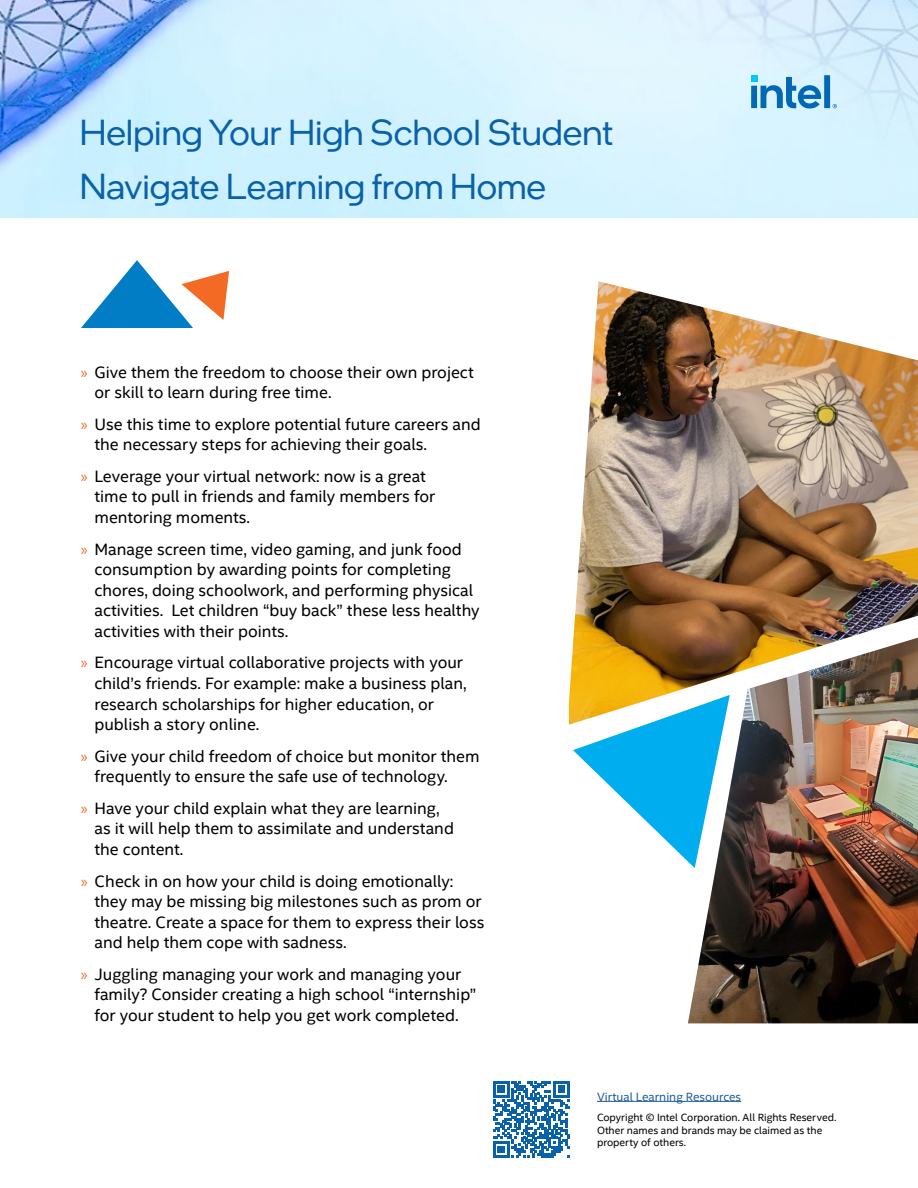
<style>
.page{position:relative;width:918px;height:1188px;background:#fff}
.page>*{position:absolute;margin:0;border:0;box-sizing:border-box;transform-origin:0 0}
.t1{font:36px/54px "Intel One Display";color:#0961a9}
.t2{font:16.5px/20.7px "Intel Clear";color:#000}
.t3{font:12px "Intel Clear";color:#215e9e}
.t4{font:10.5px/12.6px "Intel Clear";color:#000}
.s1{font-family:"Myriad Pro";color:#f26a24}
</style>
<div class="page">
<img style="left:0;top:0;width:918px;height:218px">
<hr style="left:597px;top:1101px;width:144px;height:1px;background:#215e9e">
<svg style="left:751px;top:75px;width:86px;height:34px;background:#7cb9e0"></svg>
<img style="left:569px;top:281px;width:349px;height:444px">
<svg style="left:573px;top:695px;width:115px;height:167px"></svg>
<svg style="left:81px;top:260px;width:148px;height:68px"></svg>
<svg style="left:493px;top:1081px;width:77px;height:77px"></svg>
<img style="left:688px;top:638px;width:230px;height:385px">
<h1 class="t1" style="left:80px;top:105px;width:535px">Helping Your High School Student<br>Navigate Learning from Home</h1>
<p class="t2" style="left:94px;top:361px;width:381px;text-indent:-13px"><span class="s1">»</span> Give them the freedom to choose their own project or skill to learn during free time.</p>
<p class="t2" style="left:94px;top:413px;width:388px;text-indent:-13px"><span class="s1">»</span> Use this time to explore potential future careers and the necessary steps for achieving their goals.</p>
<p class="t2" style="left:94px;top:465px;width:342px;text-indent:-13px"><span class="s1">»</span> Leverage your virtual network: now is a great time to pull in friends and family members for mentoring moments.</p>
<p class="t2" style="left:94px;top:538px;width:387px;text-indent:-13px"><span class="s1">»</span> Manage screen time, video gaming, and junk food consumption by awarding points for completing chores, doing schoolwork, and performing physical activities. Let children “buy back” these less healthy activities with their points.</p>
<p class="t2" style="left:94px;top:652px;width:374px;text-indent:-13px"><span class="s1">»</span> Encourage virtual collaborative projects with your child’s friends. For example: make a business plan, research scholarships for higher education, or publish a story online.</p>
<p class="t2" style="left:94px;top:745px;width:387px;text-indent:-13px"><span class="s1">»</span> Give your child freedom of choice but monitor them frequently to ensure the safe use of technology.</p>
<p class="t2" style="left:94px;top:797px;width:361px;text-indent:-13px"><span class="s1">»</span> Have your child explain what they are learning, as it will help them to assimilate and understand the content.</p>
<p class="t2" style="left:94px;top:870px;width:391px;text-indent:-13px"><span class="s1">»</span> Check in on how your child is doing emotionally: they may be missing big milestones such as prom or theatre. Create a space for them to express their loss and help them cope with sadness.</p>
<p class="t2" style="left:94px;top:963px;width:383px;text-indent:-13px"><span class="s1">»</span> Juggling managing your work and managing your family? Consider creating a high school “internship” for your student to help you get work completed.</p>
<p class="t3" style="left:597px;top:1088px;width:146px">Virtual Learning Resources</p>
<p class="t4" style="left:597px;top:1111px;width:241px">Copyright © Intel Corporation. All Rights Reserved.<br>Other names and brands may be claimed as the property of others.</p>
</div>
